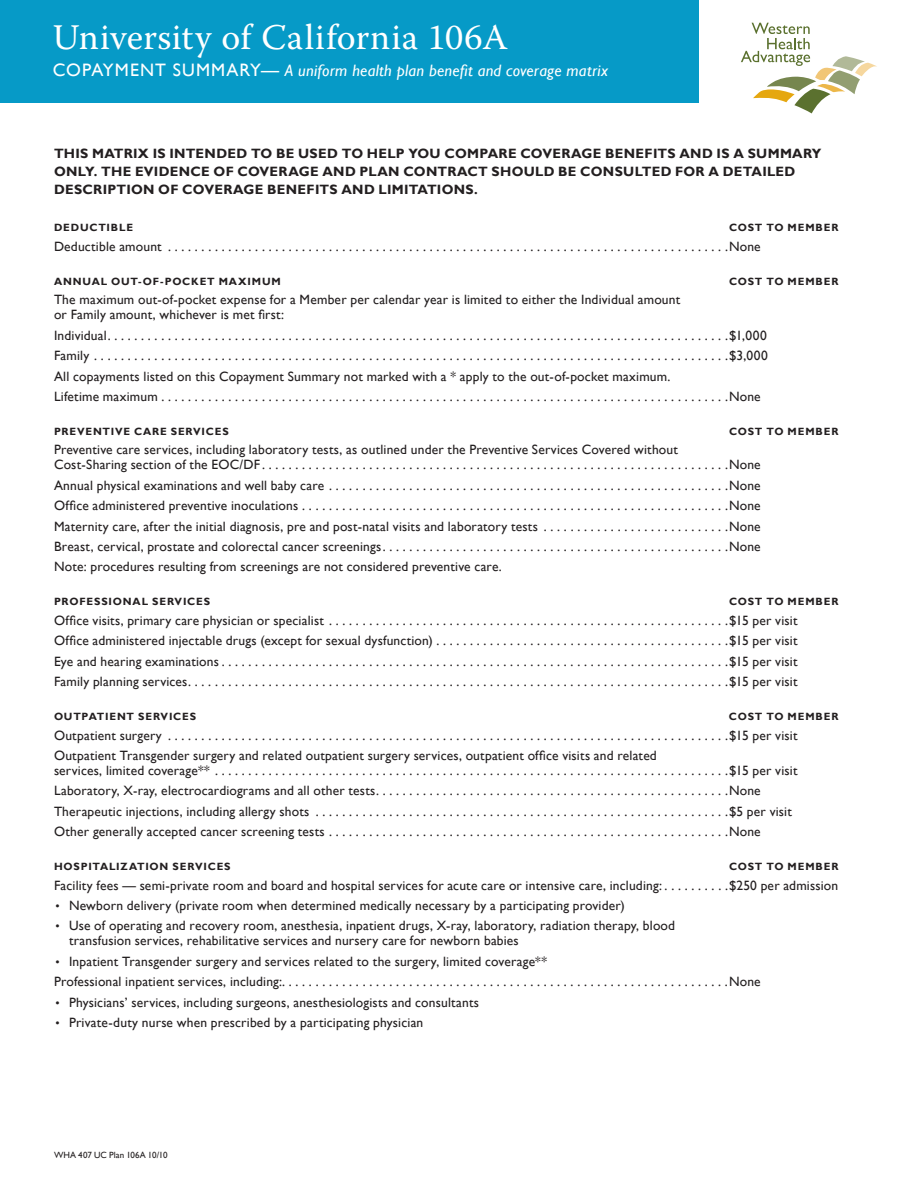
<style>
.page{position:relative;width:918px;height:1188px;background:#fff}
.page>*{position:absolute;margin:0;border:0;box-sizing:border-box;transform-origin:0 0}
.PlanTitle{font:36px "Warnock Pro";letter-spacing:.01em;color:#fff}
.CopaymentSummary{font:italic 16.5px "Gill Sans";letter-spacing:.015em;color:#fff}
.body{font:13.5px/15px "Gill Sans";letter-spacing:.015em;color:#231f20}
.bullets{font:13.5px/15px "Gill Sans";letter-spacing:.015em;color:#231f20}
.IntroParagraph{font:700 13.5px/18px "Gill Sans";letter-spacing:.02em;color:#231f20}
.subhead_w_you_pay{font:700 10.5px "Gill Sans";letter-spacing:.08em;color:#231f20}
.t1{font:9px "Gill Sans";letter-spacing:.01em;color:#231f20}
.s1{font-style:normal;font-size:18px}
.s2{font-size:12px}
</style>
<div class="page">
<div style="left:0;top:0;width:699px;height:104px;background:#069ac7"></div>
<svg style="left:741px;top:23px;width:136px;height:90px"></svg>
<p class="PlanTitle" style="left:53px;top:15px;width:457px">University of California 106A</p>
<p class="CopaymentSummary" style="left:53px;top:61px;width:557px"><span class="s1">COPAYMENT SUMMARY—</span> A uniform health plan benefit and coverage matrix</p>
<p class="IntroParagraph" style="left:54px;top:145px;width:769px">THIS MATRIX IS INTENDED TO BE USED TO HELP YOU COMPARE COVERAGE BENEFITS AND IS A SUMMARY<br>ONLY. THE EVIDENCE OF COVERAGE AND PLAN CONTRACT SHOULD BE CONSULTED FOR A DETAILED<br>DESCRIPTION OF COVERAGE BENEFITS AND LIMITATIONS.</p>
<p class="subhead_w_you_pay" style="left:54px;top:222px;width:81px">DEDUCTIBLE</p>
<p class="subhead_w_you_pay" style="left:729px;top:222px;width:111px">COST TO MEMBER</p>
<p class="body" style="left:54px;top:239px;width:708px">Deductible amount ................................................................................... None</p>
<p class="subhead_w_you_pay" style="left:54px;top:275px;width:228px">ANNUAL OUT-OF-POCKET MAXIMUM</p>
<p class="subhead_w_you_pay" style="left:729px;top:275px;width:111px">COST TO MEMBER</p>
<p class="body" style="left:54px;top:293px;width:628px">The maximum out-of-pocket expense for a Member per calendar year is limited to either the Individual amount or Family amount, whichever is met first:</p>
<p class="body" style="left:54px;top:328px;width:714px">Individual ............................................................................................ $1,000</p>
<p class="body" style="left:54px;top:348px;width:715px">Family .............................................................................................. $3,000</p>
<p class="body" style="left:54px;top:369px;width:617px">All copayments listed on this Copayment Summary not marked with a * apply to the out-of-pocket maximum.</p>
<p class="body" style="left:54px;top:389px;width:708px">Lifetime maximum .................................................................................... None</p>
<p class="subhead_w_you_pay" style="left:54px;top:425px;width:176px">PREVENTIVE CARE SERVICES</p>
<p class="subhead_w_you_pay" style="left:729px;top:425px;width:111px">COST TO MEMBER</p>
<p class="body" style="left:54px;top:443px;width:708px">Preventive care services, including laboratory tests, as outlined under the Preventive Services Covered without<br>Cost-Sharing section of the EOC/DF ..................................................................... None</p>
<p class="body" style="left:54px;top:478px;width:708px">Annual physical examinations and well baby care ........................................................... None</p>
<p class="body" style="left:54px;top:498px;width:708px">Office administered preventive inoculations ............................................................... None</p>
<p class="body" style="left:54px;top:519px;width:708px">Maternity care, after the initial diagnosis, pre and post-natal visits and laboratory tests . . . . . . . . . . . . . . . . . . . . . . . . . . . None</p>
<p class="body" style="left:54px;top:539px;width:708px">Breast, cervical, prostate and colorectal cancer screenings ................................................... None</p>
<p class="body" style="left:54px;top:560px;width:449px">Note: procedures resulting from screenings are not considered preventive care.</p>
<p class="subhead_w_you_pay" style="left:54px;top:596px;width:158px">PROFESSIONAL SERVICES</p>
<p class="subhead_w_you_pay" style="left:729px;top:596px;width:111px">COST TO MEMBER</p>
<p class="body" style="left:54px;top:613px;width:745px">Office visits, primary care physician or specialist ........................................................... $15 per visit</p>
<p class="body" style="left:54px;top:633px;width:745px">Office administered injectable drugs (except for sexual dysfunction) . . . . . . . . . . . . . . . . . . . . . . . . . . . . . . . . . . . . . . . . . . . $15 per visit</p>
<p class="body" style="left:54px;top:654px;width:745px">Eye and hearing examinations ........................................................................... $15 per visit</p>
<p class="body" style="left:54px;top:674px;width:745px">Family planning services ................................................................................ $15 per visit</p>
<p class="subhead_w_you_pay" style="left:54px;top:710px;width:144px">OUTPATIENT SERVICES</p>
<p class="subhead_w_you_pay" style="left:729px;top:710px;width:111px">COST TO MEMBER</p>
<p class="body" style="left:54px;top:728px;width:745px">Outpatient surgery ................................................................................... $15 per visit</p>
<p class="body" style="left:54px;top:748px;width:745px">Outpatient Transgender surgery and related outpatient surgery services, outpatient office visits and related<br>services, limited coverage** ............................................................................ $15 per visit</p>
<p class="body" style="left:54px;top:784px;width:708px">Laboratory, X-ray, electrocardiograms and all other tests .................................................... None</p>
<p class="body" style="left:54px;top:804px;width:739px">Therapeutic injections, including allergy shots ............................................................. $5 per visit</p>
<p class="body" style="left:54px;top:824px;width:708px">Other generally accepted cancer screening tests ........................................................... None</p>
<p class="subhead_w_you_pay" style="left:54px;top:860px;width:178px">HOSPITALIZATION SERVICES</p>
<p class="subhead_w_you_pay" style="left:729px;top:860px;width:111px">COST TO MEMBER</p>
<p class="body" style="left:54px;top:878px;width:786px">Facility fees — semi-private room and board and hospital services for acute care or intensive care, including: . . . . . . . . . $250 per admission</p>
<p class="bullets" style="left:56px;top:898px;width:571px"><span class="s2">•</span> Newborn delivery (private room when determined medically necessary by a participating provider)</p>
<p class="bullets" style="left:69px;top:919px;width:608px;text-indent:-14px"><span class="s2">•</span> Use of operating and recovery room, anesthesia, inpatient drugs, X-ray, laboratory, radiation therapy, blood transfusion services, rehabilitative services and nursery care for newborn babies</p>
<p class="bullets" style="left:56px;top:954px;width:493px"><span class="s2">•</span> Inpatient Transgender surgery and services related to the surgery, limited coverage**</p>
<p class="body" style="left:54px;top:974px;width:708px">Professional inpatient services, including:...................................................................None</p>
<p class="bullets" style="left:56px;top:995px;width:425px"><span class="s2">•</span> Physicians’ services, including surgeons, anesthesiologists and consultants</p>
<p class="bullets" style="left:56px;top:1015px;width:369px"><span class="s2">•</span> Private-duty nurse when prescribed by a participating physician</p>
<p class="t1" style="left:54px;top:1150px;width:115px">WHA 407 UC Plan 106A 10/10</p>
</div>
